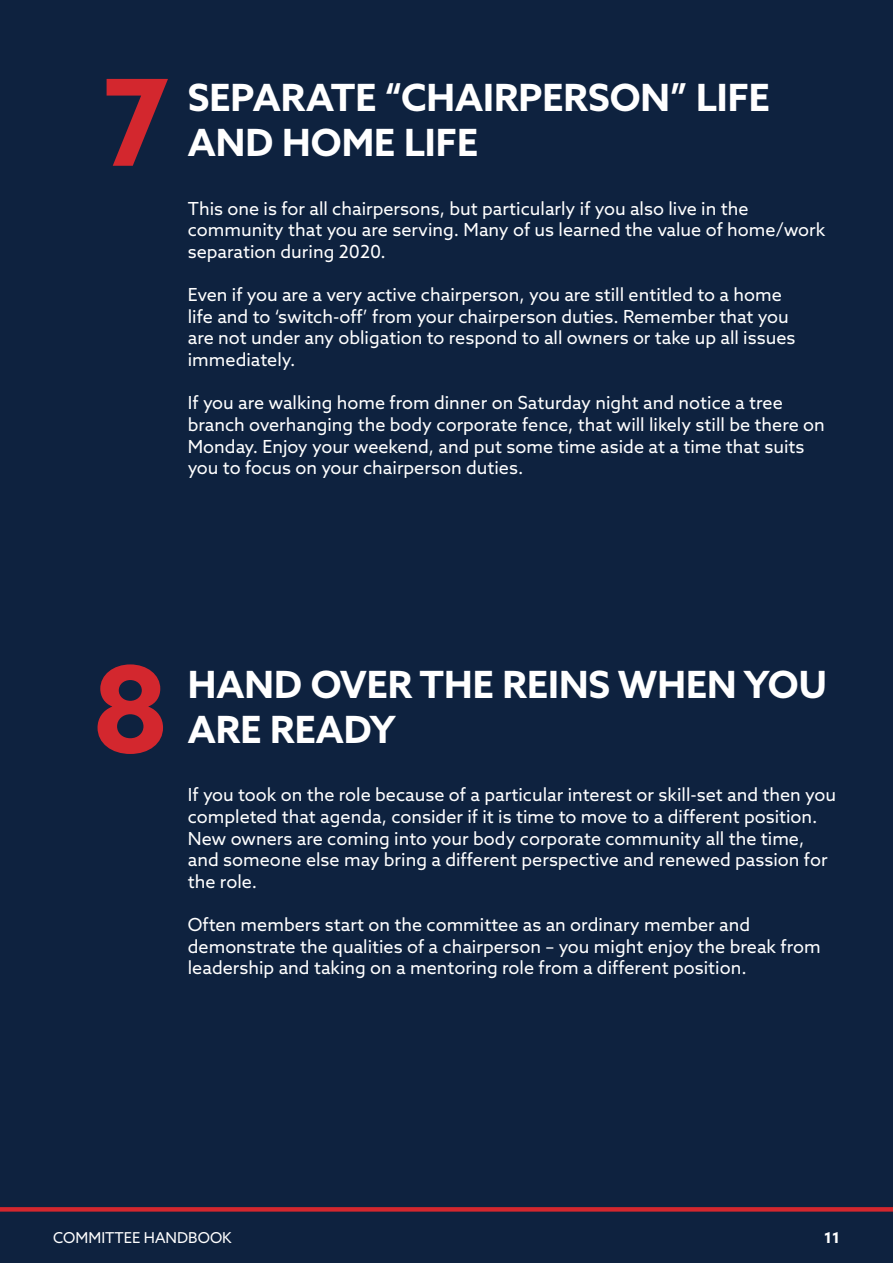
<style>
.page{position:relative;width:893px;height:1263px;background:#0e223f}
.page>*{position:absolute;margin:0;border:0;box-sizing:border-box;transform-origin:0 0}
.t1{font:700 120px "Azo Sans";color:#d3272e}
.t2{font:700 37.5px/45px "Azo Sans";color:#fff}
.t3{font:18px/21.6px "Azo Sans";color:#fff}
.t4{font:15px "Azo Sans";color:#fff}
.t5{font:700 15px "Azo Sans";color:#fff}
</style>
<div class="page">
<svg style="left:0;top:1207px;width:893px;height:4px;background:#cd262e"></svg>
<h1 class="t1" style="left:102px;top:43px;width:70px">7</h1>
<h2 class="t2" style="left:188px;top:74px;width:584px">SEPARATE “CHAIRPERSON” LIFE<br>AND HOME LIFE</h2>
<p class="t3" style="left:188px;top:197px;width:639px">This one is for all chairpersons, but particularly if you also live in the community that you are serving. Many of us learned the value of home/work separation during 2020.</p>
<p class="t3" style="left:188px;top:284px;width:609px">Even if you are a very active chairperson, you are still entitled to a home life and to ‘switch-off’ from your chairperson duties. Remember that you are not under any obligation to respond to all owners or take up all issues immediately.</p>
<p class="t3" style="left:188px;top:392px;width:638px">If you are walking home from dinner on Saturday night and notice a tree branch overhanging the body corporate fence, that will likely still be there on Monday. Enjoy your weekend, and put some time aside at a time that suits you to focus on your chairperson duties.</p>
<h1 class="t1" style="left:92px;top:630px;width:79px">8</h1>
<h2 class="t2" style="left:188px;top:661px;width:640px">HAND OVER THE REINS WHEN YOU<br>ARE READY</h2>
<p class="t3" style="left:188px;top:784px;width:650px">If you took on the role because of a particular interest or skill-set and then you completed that agenda, consider if it is time to move to a different position.<br>New owners are coming into your body corporate community all the time, and someone else may bring a different perspective and renewed passion for the role.</p>
<p class="t3" style="left:188px;top:913px;width:634px">Often members start on the committee as an ordinary member and demonstrate the qualities of a chairperson – you might enjoy the break from leadership and taking on a mentoring role from a different position.</p>
<p class="t4" style="left:53px;top:1228px;width:180px">COMMITTEE HANDBOOK</p>
<p class="t5" style="left:824px;top:1228px;width:17px">11</p>
</div>
